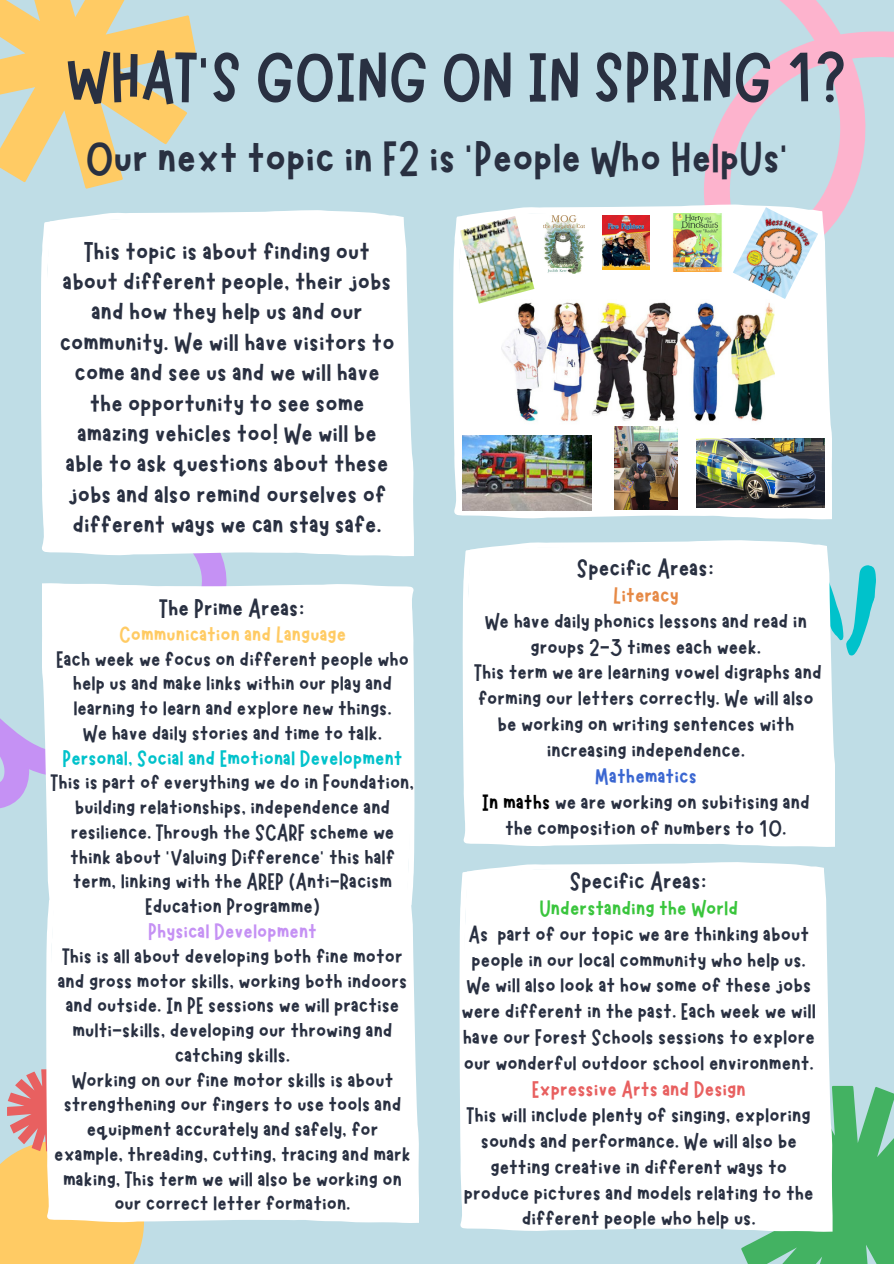
<style>
.page{position:relative;width:894px;height:1264px;background:#fff}
.page>*{position:absolute;margin:0;border:0;box-sizing:border-box;transform-origin:0 0}
.t1{font:71.4px "Marykate";color:#293041}
.t2{font:49.35px "Marykate";color:#293041}
.t3{font:28.65px/30.3px "Marykate";color:#293041;text-align:center}
.t4{font:27px "Marykate";color:#293041}
.t5{font:26.85px "Marykate";color:#293041}
.t6{font:24px/25.8px "Marykate";color:#293041;text-align:center}
.t7{font:24px "Marykate";color:#e86060}
.t8{font:24px "Marykate";color:#3ac53d}
.t9{font:24px "Marykate";color:#3b67d1}
.t10{font:24px "Marykate";color:#e68945}
.t11{font:23.85px/24.8px "Marykate";color:#293041;text-align:center}
.t12{font:23.85px "Marykate";color:#00c2cb}
.t13{font:23.85px "Marykate";color:#ffcb64}
.t14{font:23.85px "Marykate";color:#c591f4}
.s1{color:#000}
</style>
<div class="page">
<div style="left:0;top:0;width:893px;height:1263px;background:#bfdde6"></div>
<svg style="left:0;top:556px;width:227px;height:253px"></svg>
<svg style="left:834px;top:565px;width:42px;height:91px"></svg>
<div style="left:41px;top:210px;width:372px;height:346px;background:#fff"></div>
<div style="left:42px;top:583px;width:372px;height:306px;background:#fff"></div>
<svg style="left:0;top:0;width:196px;height:189px"></svg>
<svg style="left:741px;top:1085px;width:152px;height:178px;background:#52b772"></svg>
<svg style="left:704px;top:0;width:189px;height:227px"></svg>
<svg style="left:0;top:1069px;width:144px;height:194px;background:#f1bd77"></svg>
<svg style="left:46px;top:889px;width:372px;height:334px;background:#fcfaf9"></svg>
<svg style="left:453px;top:204px;width:378px;height:315px;background:#f6f8f9"></svg>
<div style="left:462px;top:540px;width:372px;height:307px;background:#fff"></div>
<div style="left:459px;top:862px;width:373px;height:369px;background:#fff"></div>
<img style="left:501px;top:225px;width:273px;height:274px">
<img style="left:696px;top:438px;width:128px;height:70px">
<img style="left:462px;top:436px;width:129px;height:74px">
<img style="left:614px;top:426px;width:63px;height:83px">
<img style="left:732px;top:207px;width:85px;height:92px">
<img style="left:459px;top:216px;width:75px;height:87px">
<img style="left:543px;top:216px;width:41px;height:57px">
<img style="left:602px;top:216px;width:47px;height:54px">
<img style="left:668px;top:214px;width:58px;height:57px">
<p class="t1" style="left:66px;top:31px;width:781px">WHAT’S GOING ON IN SPRING 1?</p>
<p class="t2" style="left:86px;top:127px;width:698px">Our next topic in F2 is ‘People Who HelpUs’</p>
<p class="t3" style="left:60px;top:233px;width:336px">This topic is about finding out about different people, their jobs and how they help us and our community. We will have visitors to come and see us and we will have the opportunity to see some amazing vehicles too! We will be able to ask questions about these jobs and also remind ourselves of different ways we can stay safe.</p>
<p class="t5" style="left:159px;top:591px;width:147px">The Prime Areas:</p>
<p class="t13" style="left:119px;top:619px;width:228px">Communication and Language</p>
<p class="t11" style="left:56px;top:644px;width:354px">Each week we focus on different people who help us and make links within our play and learning to learn and explore new things.</p>
<p class="t11" style="left:83px;top:718px;width:300px">We have daily stories and time to talk.</p>
<p class="t12" style="left:62px;top:742px;width:341px">Personal, Social and Emotional Development</p>
<p class="t11" style="left:51px;top:768px;width:365px">This is part of everything we do in Foundation, building relationships, independence and resilience. Through the SCARF scheme we think about ‘Valuing Difference‘ this half term, linking with the AREP (Anti-Racism Education Programme)</p>
<p class="t14" style="left:148px;top:916px;width:170px">Physical Development</p>
<p class="t11" style="left:58px;top:941px;width:351px">This is all about developing both fine motor and gross motor skills, working both indoors and outside. In PE sessions we will practise multi-skills, developing our throwing and catching skills.</p>
<p class="t11" style="left:54px;top:1065px;width:358px">Working on our fine motor skills is about strengthening our fingers to use tools and equipment accurately and safely, for example, threading, cutting, tracing and mark making, This term we will also be working on our correct letter formation.</p>
<p class="t4" style="left:577px;top:551px;width:139px">Specific Areas:</p>
<p class="t10" style="left:613px;top:579px;width:67px">Literacy</p>
<p class="t6" style="left:484px;top:606px;width:323px">We have daily phonics lessons and read in groups 2-3 times each week.</p>
<p class="t6" style="left:474px;top:657px;width:349px">This term we are learning vowel digraphs and forming our letters correctly. We will also be working on writing sentences with increasing independence.</p>
<p class="t9" style="left:594px;top:761px;width:103px">Mathematics</p>
<p class="t6" style="left:482px;top:787px;width:329px"><span class="s1">In maths</span> we are working on subitising and the composition of numbers to 10.</p>
<p class="t4" style="left:569px;top:864px;width:139px">Specific Areas:</p>
<p class="t8" style="left:539px;top:892px;width:200px">Understanding the World</p>
<p class="t6" style="left:461px;top:919px;width:356px">As part of our topic we are thinking about people in our local community who help us.<br>We will also look at how some of these jobs were different in the past. Each week we will have our Forest Schools sessions to explore our wonderful outdoor school environment.</p>
<p class="t7" style="left:531px;top:1074px;width:215px">Expressive Arts and Design</p>
<p class="t6" style="left:464px;top:1100px;width:351px">This will include plenty of singing, exploring sounds and performance. We will also be getting creative in different ways to produce pictures and models relating to the different people who help us.</p>
</div>
